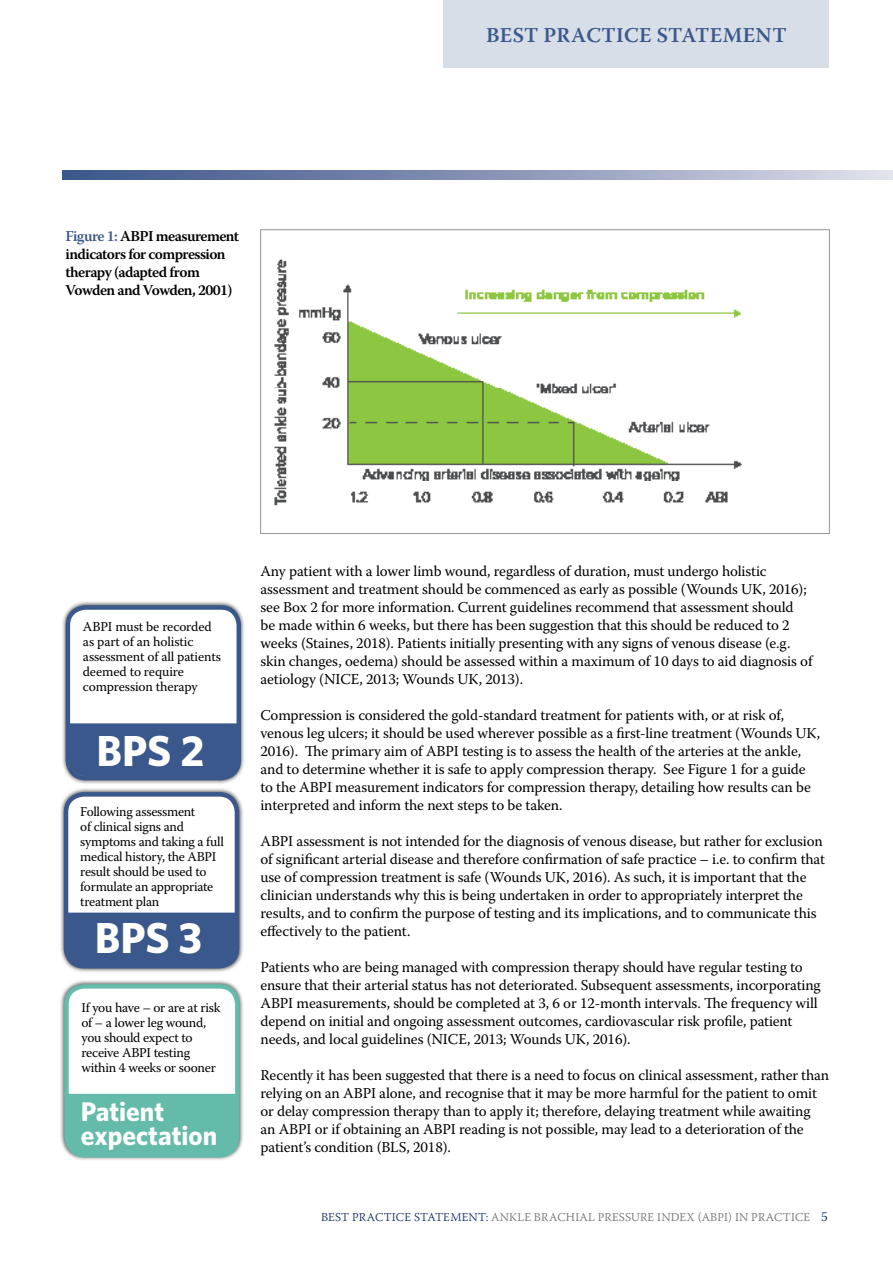
<style>
.page{position:relative;width:893px;height:1263px;background:#fff}
.page>*{position:absolute;margin:0;border:0;box-sizing:border-box;transform-origin:0 0}
.t1{font:700 43.5px "Whitney";color:#fff}
.t2{font:700 27px/24px "Whitney";color:#fff}
.t3{font:600 21px "Warnock Pro";letter-spacing:.01em;color:#3a588b}
.t4{font:15px/18px "Warnock Pro";letter-spacing:-.01em;color:#000}
.t5{font:600 15px/18px "Warnock Pro";letter-spacing:-.04em;color:#000}
.t6{font:13.5px/15px "Warnock Pro";letter-spacing:-.02em;color:#000}
.t7{font:300 12px "Warnock Pro";letter-spacing:.015em;color:#737172}
.s1{color:#3a588b}
.s2{color:#102e65}
.s3{font-size:13.5px;color:#102e65}
</style>
<div class="page">
<div style="left:444px;top:0;width:385px;height:68px;background:#d8dee8"></div>
<svg style="left:63px;top:170px;width:830px;height:9px;background:#8895b7"></svg>
<div style="left:260px;top:230px;width:570px;height:304px;border:1px solid #939598"></div>
<img style="left:274px;top:259px;width:468px;height:247px">
<div style="left:61px;top:600px;width:185px;height:185px;background:#000;opacity:.75"></div>
<div style="left:68px;top:607px;width:171px;height:171px;background:#fff;border-radius:18px"></div>
<div style="left:66px;top:605px;width:175px;height:175px;border:4px solid #3a588b;border-radius:18px"></div>
<div style="left:69px;top:723px;width:171px;height:53px;background:#3a588b"></div>
<div style="left:59px;top:787px;width:185px;height:186px;background:#000;opacity:.75"></div>
<div style="left:66px;top:794px;width:171px;height:172px;background:#fff;border-radius:18px"></div>
<div style="left:64px;top:792px;width:175px;height:176px;border:4px solid #3a588b;border-radius:18px"></div>
<div style="left:65px;top:913px;width:171px;height:52px;background:#3a588b"></div>
<div style="left:59px;top:979px;width:185px;height:182px;background:#000;opacity:.75"></div>
<div style="left:66px;top:986px;width:171px;height:168px;background:#fff;border-radius:18px"></div>
<div style="left:64px;top:984px;width:176px;height:172px;border:4px solid #64bba9;border-radius:18px"></div>
<svg style="left:64px;top:1092px;width:176px;height:67px;background:#6cbdac"></svg>
<p class="t5" style="left:66px;top:226px;width:175px"><span class="s1">Figure 1:</span> ABPI measurement indicators for compression therapy (adapted from<br>Vowden and Vowden, 2001)</p>
<h3 class="t3" style="left:486px;top:23px;width:302px">BEST PRACTICE STATEMENT</h3>
<p class="t6" style="left:83px;top:618px;width:140px">ABPI must be recorded as part of an holistic assessment of all patients deemed to require compression therapy</p>
<h1 class="t1" style="left:97px;top:725px;width:109px">BPS 2</h1>
<p class="t6" style="left:80px;top:804px;width:145px">Following assessment<br>of clinical signs and symptoms and taking a full medical history, the ABPI result should be used to formulate an appropriate treatment plan</p>
<h1 class="t1" style="left:95px;top:912px;width:109px">BPS 3</h1>
<p class="t6" style="left:81px;top:1000px;width:141px">If you have – or are at risk of – a lower leg wound, you should expect to receive ABPI testing within 4 weeks or sooner</p>
<h2 class="t2" style="left:81px;top:1098px;width:138px">Patient expectation</h2>
<p class="t4" style="left:260px;top:562px;width:553px">Any patient with a lower limb wound, regardless of duration, must undergo holistic assessment and treatment should be commenced as early as possible (Wounds UK, 2016); see Box 2 for more information. Current guidelines recommend that assessment should<br>be made within 6 weeks, but there has been suggestion that this should be reduced to 2 weeks (Staines, 2018). Patients initially presenting with any signs of venous disease (e.g. skin changes, oedema) should be assessed within a maximum of 10 days to aid diagnosis of aetiology (NICE, 2013; Wounds UK, 2013).</p>
<p class="t4" style="left:260px;top:706px;width:561px">Compression is considered the gold-standard treatment for patients with, or at risk of, venous leg ulcers; it should be used wherever possible as a first-line treatment (Wounds UK, 2016). The primary aim of ABPI testing is to assess the health of the arteries at the ankle, and to determine whether it is safe to apply compression therapy. See Figure 1 for a guide to the ABPI measurement indicators for compression therapy, detailing how results can be interpreted and inform the next steps to be taken.</p>
<p class="t4" style="left:260px;top:832px;width:566px">ABPI assessment is not intended for the diagnosis of venous disease, but rather for exclusion of significant arterial disease and therefore confirmation of safe practice – i.e. to confirm that use of compression treatment is safe (Wounds UK, 2016). As such, it is important that the clinician understands why this is being undertaken in order to appropriately interpret the results, and to confirm the purpose of testing and its implications, and to communicate this effectively to the patient.</p>
<p class="t4" style="left:260px;top:958px;width:562px">Patients who are being managed with compression therapy should have regular testing to ensure that their arterial status has not deteriorated. Subsequent assessments, incorporating ABPI measurements, should be completed at 3, 6 or 12-month intervals. The frequency will depend on initial and ongoing assessment outcomes, cardiovascular risk profile, patient needs, and local guidelines (NICE, 2013; Wounds UK, 2016).</p>
<p class="t4" style="left:260px;top:1066px;width:570px">Recently it has been suggested that there is a need to focus on clinical assessment, rather than relying on an ABPI alone, and recognise that it may be more harmful for the patient to omit or delay compression therapy than to apply it; therefore, delaying treatment while awaiting an ABPI or if obtaining an ABPI reading is not possible, may lead to a deterioration of the patient’s condition (BLS, 2018).</p>
<p class="t7" style="left:321px;top:1210px;width:508px"><span class="s2">BEST PRACTICE STATEMENT:</span> ANKLE BRACHIAL PRESSURE INDEX (ABPI) IN PRACTICE <span class="s3">5</span></p>
</div>
